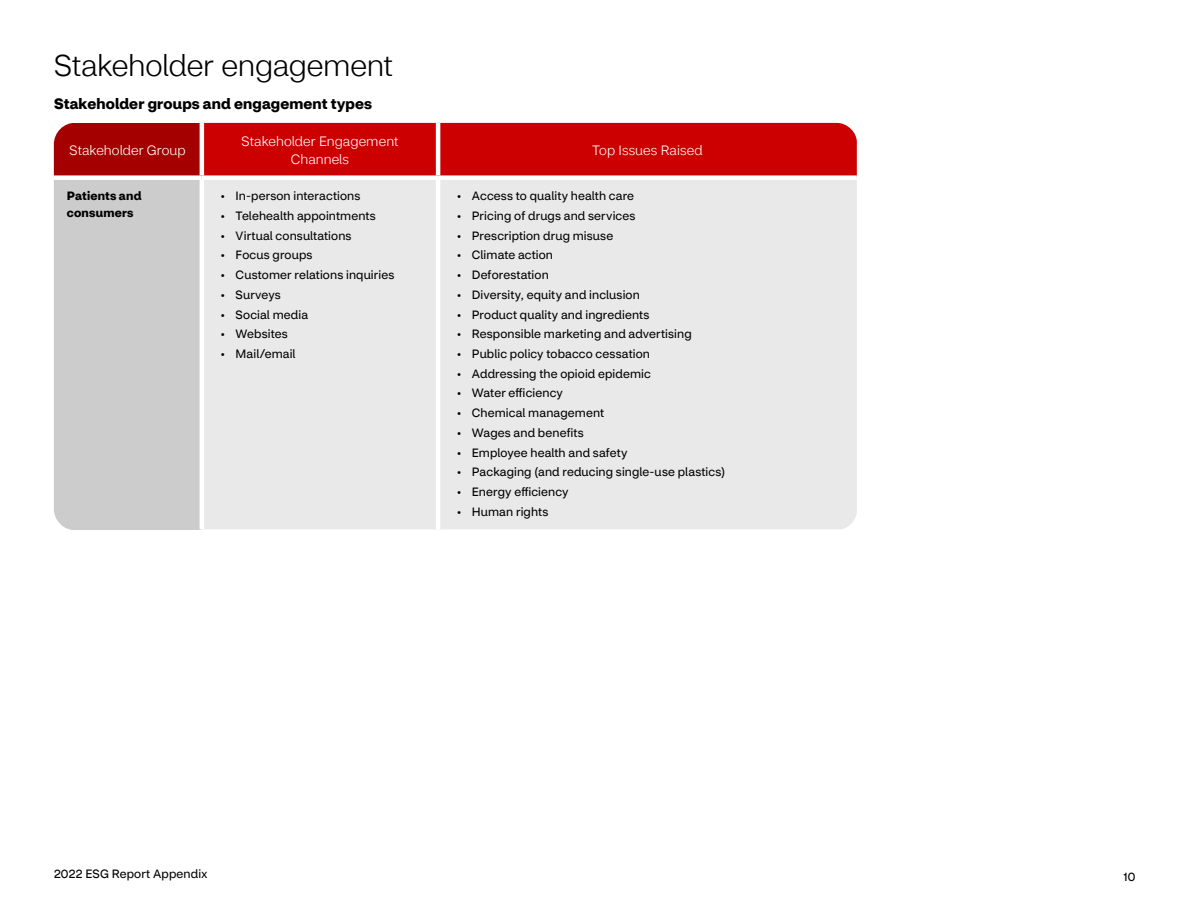
<style>
.page{position:relative;width:1188px;height:918px;background:#fff}
.page>*{position:absolute;margin:0;border:0;box-sizing:border-box;transform-origin:0 0}
.t1{font:300 30px "CVS Health Sans";letter-spacing:-.01em;color:#000}
.t2{font:700 15px "CVS Health Sans";letter-spacing:.01em;color:#000}
.t3{font:300 13.5px/18px "CVS Health Sans";letter-spacing:.005em;color:#fff;text-align:center}
.t4{font:12px "CVS Health Sans";letter-spacing:.01em;color:#000}
.t5{font:700 12px/16.5px "CVS Health Sans";letter-spacing:.02em;color:#000}
</style>
<div class="page">
<div style="left:53px;top:123px;width:149px;height:55px;background:#a50000"></div>
<div style="left:204px;top:124px;width:652px;height:51px;background:#c00"></div>
<div style="left:53px;top:178px;width:149px;height:351px;background:#ccc"></div>
<div style="left:204px;top:180px;width:652px;height:349px;background:#e9e9e9"></div>
<hr style="left:200px;top:180px;width:4px;height:349px;background:#fff">
<hr style="left:436px;top:180px;width:4px;height:349px;background:#fff">
<hr style="left:200px;top:123px;width:4px;height:52px;background:#fff">
<hr style="left:436px;top:123px;width:4px;height:52px;background:#fff">
<div style="left:53px;top:175px;width:149px;height:5px;background:#fff"></div>
<div style="left:42px;top:111px;width:827px;height:431px;border:12px solid #fff;border-radius:28px"></div>
<h1 class="t1" style="left:54px;top:48px;width:341px">Stakeholder engagement</h1>
<p class="t2" style="left:54px;top:94px;width:320px">Stakeholder groups and engagement types</p>
<p class="t3" style="left:70px;top:142px;width:118px">Stakeholder Group</p>
<p class="t3" style="left:242px;top:133px;width:158px">Stakeholder Engagement<br>Channels</p>
<p class="t3" style="left:592px;top:142px;width:112px">Top Issues Raised</p>
<p class="t5" style="left:67px;top:188px;width:76px">Patients and consumers</p>
<p class="t4" style="left:221px;top:189px;width:141px">• In-person interactions</p>
<p class="t4" style="left:457px;top:189px;width:179px">• Access to quality health care</p>
<p class="t4" style="left:457px;top:208px;width:180px">• Pricing of drugs and services</p>
<p class="t4" style="left:457px;top:228px;width:158px">• Prescription drug misuse</p>
<p class="t4" style="left:457px;top:248px;width:98px">• Climate action</p>
<p class="t4" style="left:457px;top:267px;width:93px">• Deforestation</p>
<p class="t4" style="left:457px;top:287px;width:185px">• Diversity, equity and inclusion</p>
<p class="t4" style="left:457px;top:307px;width:194px">• Product quality and ingredients</p>
<p class="t4" style="left:457px;top:327px;width:236px">• Responsible marketing and advertising</p>
<p class="t4" style="left:457px;top:346px;width:195px">• Public policy tobacco cessation</p>
<p class="t4" style="left:457px;top:366px;width:196px">• Addressing the opioid epidemic</p>
<p class="t4" style="left:457px;top:386px;width:107px">• Water efficiency</p>
<p class="t4" style="left:457px;top:406px;width:149px">• Chemical management</p>
<p class="t4" style="left:457px;top:425px;width:128px">• Wages and benefits</p>
<p class="t4" style="left:457px;top:445px;width:172px">• Employee health and safety</p>
<p class="t4" style="left:457px;top:465px;width:270px">• Packaging (and reducing single-use plastics)</p>
<p class="t4" style="left:457px;top:485px;width:113px">• Energy efficiency</p>
<p class="t4" style="left:457px;top:504px;width:93px">• Human rights</p>
<p class="t4" style="left:221px;top:208px;width:157px">• Telehealth appointments</p>
<p class="t4" style="left:221px;top:228px;width:132px">• Virtual consultations</p>
<p class="t4" style="left:221px;top:248px;width:93px">• Focus groups</p>
<p class="t4" style="left:221px;top:267px;width:175px">• Customer relations inquiries</p>
<p class="t4" style="left:221px;top:287px;width:62px">• Surveys</p>
<p class="t4" style="left:221px;top:307px;width:89px">• Social media</p>
<p class="t4" style="left:221px;top:327px;width:69px">• Websites</p>
<p class="t4" style="left:221px;top:346px;width:76px">• Mail/email</p>
<p class="t4" style="left:54px;top:866px;width:155px">2022 ESG Report Appendix</p>
<p class="t4" style="left:1123px;top:870px;width:14px">10</p>
</div>
